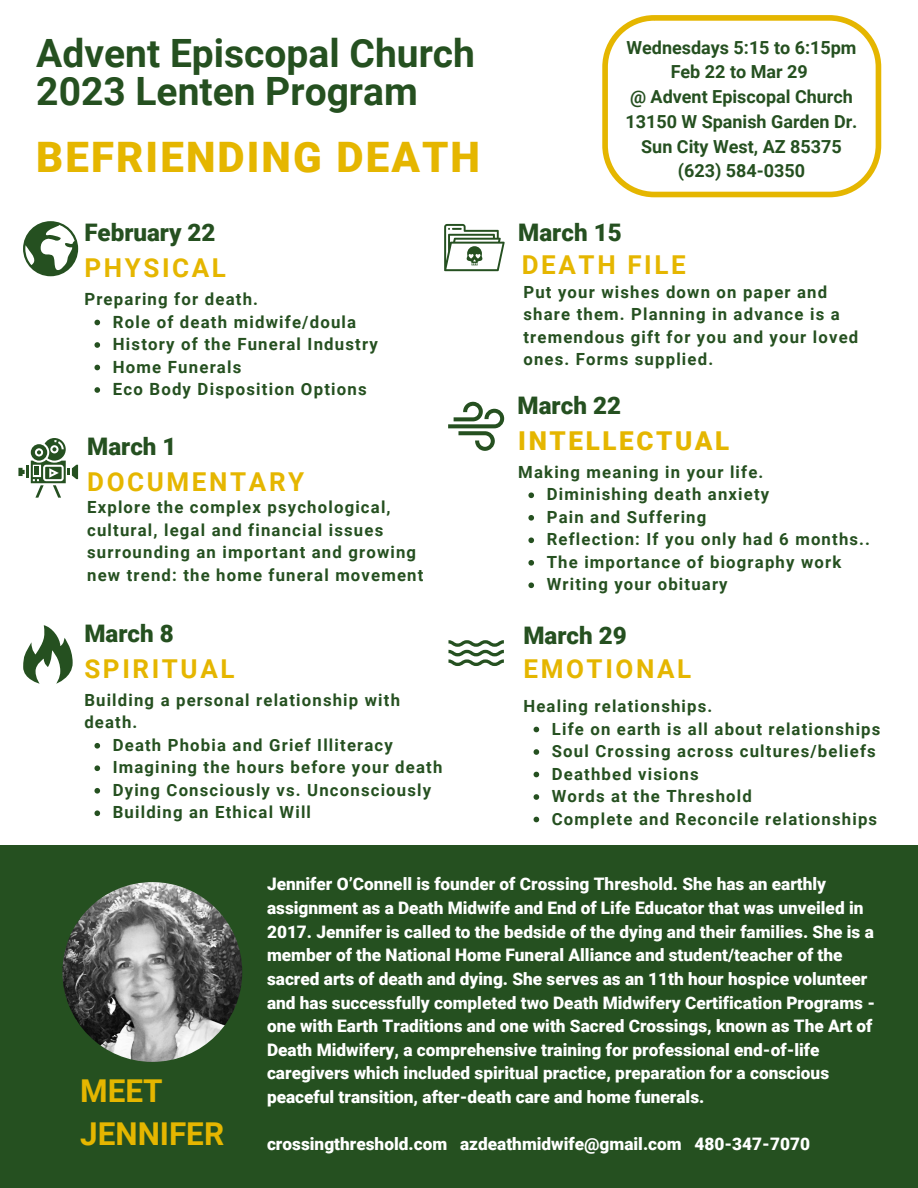
<style>
.page{position:relative;width:918px;height:1188px;background:#fff}
.page>*{position:absolute;margin:0;border:0;box-sizing:border-box;transform-origin:0 0}
.t1{font:900 42px "Roboto";letter-spacing:.05em;color:#e5b600}
.t2{font:700 39px/38.2px "Roboto";color:#255020}
.t3{font:700 31.5px/43.8px "Roboto";color:#e5b600}
.t4{font:700 26.1px "Roboto";letter-spacing:.1em;color:#e5b600}
.t5{font:900 26.1px "Roboto";letter-spacing:.1em;color:#e5b600}
.t6{font:700 25.95px "Roboto";letter-spacing:.1em;color:#e5b600}
.t7{font:900 24.15px "Roboto";color:#255020}
.t8{font:700 18px/24.8px "Roboto";color:#255020;text-align:center}
.t9{font:900 17.25px/23.7px "Roboto";color:#fff}
.t10{font:700 16.8px/22.5px "Roboto";letter-spacing:.07em;color:#255020}
</style>
<div class="page">
<svg style="left:23px;top:625px;width:50px;height:59px"></svg>
<svg style="left:23px;top:221px;width:55px;height:55px"></svg>
<svg style="left:18px;top:438px;width:60px;height:60px"></svg>
<svg style="left:448px;top:401px;width:56px;height:50px"></svg>
<svg style="left:448px;top:640px;width:56px;height:26px"></svg>
<div style="left:0;top:845px;width:918px;height:343px;background:#255020"></div>
<img style="left:62px;top:882px;width:180px;height:180px;border-radius:50%">
<svg style="left:444px;top:224px;width:61px;height:47px"></svg>
<svg style="left:602px;top:15px;width:279px;height:182px"></svg>
<svg style="left:534px;top:727px;width:5px;height:5px"></svg>
<svg style="left:534px;top:749px;width:5px;height:6px"></svg>
<svg style="left:534px;top:772px;width:5px;height:5px"></svg>
<svg style="left:534px;top:794px;width:5px;height:6px"></svg>
<svg style="left:534px;top:817px;width:5px;height:5px"></svg>
<svg style="left:94px;top:743px;width:6px;height:6px"></svg>
<svg style="left:94px;top:765px;width:6px;height:6px"></svg>
<svg style="left:94px;top:788px;width:6px;height:6px"></svg>
<svg style="left:94px;top:810px;width:6px;height:6px"></svg>
<svg style="left:94px;top:320px;width:6px;height:5px"></svg>
<svg style="left:94px;top:342px;width:6px;height:6px"></svg>
<svg style="left:94px;top:365px;width:6px;height:5px"></svg>
<svg style="left:94px;top:387px;width:6px;height:6px"></svg>
<svg style="left:528px;top:492px;width:6px;height:6px"></svg>
<svg style="left:528px;top:515px;width:6px;height:6px"></svg>
<svg style="left:528px;top:537px;width:6px;height:6px"></svg>
<svg style="left:528px;top:560px;width:6px;height:6px"></svg>
<svg style="left:528px;top:582px;width:6px;height:6px"></svg>
<h2 class="t2" style="left:36px;top:34px;width:440px">Advent Episcopal Church<br>2023 Lenten Program</h2>
<h1 class="t1" style="left:36px;top:133px;width:445px">BEFRIENDING DEATH</h1>
<h3 class="t7" style="left:84px;top:219px;width:133px">February 22</h3>
<h3 class="t4" style="left:84px;top:253px;width:143px">PHYSICAL</h3>
<p class="t10" style="left:113px;top:311px;width:266px">Role of death midwife/doula<br>History of the Funeral Industry<br>Home Funerals<br>Eco Body Disposition Options</p>
<p class="t10" style="left:84px;top:288px;width:175px">Preparing for death.</p>
<h3 class="t7" style="left:87px;top:433px;width:91px">March 1</h3>
<h3 class="t6" style="left:87px;top:467px;width:219px">DOCUMENTARY</h3>
<p class="t10" style="left:87px;top:496px;width:338px">Explore the complex psychological, cultural, legal and financial issues surrounding an important and growing new trend: the home funeral movement</p>
<h3 class="t7" style="left:84px;top:619px;width:91px">March 8</h3>
<h3 class="t4" style="left:84px;top:654px;width:152px">SPIRITUAL</h3>
<p class="t10" style="left:84px;top:689px;width:317px">Building a personal relationship with death.</p>
<p class="t10" style="left:113px;top:734px;width:331px">Death Phobia and Grief Illiteracy Imagining the hours before your death Dying Consciously vs. Unconsciously Building an Ethical Will</p>
<p class="t8" style="left:625px;top:35px;width:234px">Wednesdays 5:15 to 6:15pm<br>Feb 22 to Mar 29<br>@ Advent Episcopal Church<br>13150 W Spanish Garden Dr.<br>Sun City West, AZ 85375 (623) 584-0350</p>
<h3 class="t7" style="left:518px;top:219px;width:105px">March 15</h3>
<h3 class="t4" style="left:522px;top:249px;width:166px">DEATH FILE</h3>
<p class="t10" style="left:523px;top:281px;width:336px">Put your wishes down on paper and share them. Planning in advance is a tremendous gift for you and your loved ones. Forms supplied.</p>
<h3 class="t7" style="left:518px;top:392px;width:105px">March 22</h3>
<h3 class="t5" style="left:518px;top:426px;width:213px">INTELLECTUAL</h3>
<p class="t10" style="left:547px;top:483px;width:325px">Diminishing death anxiety<br>Pain and Suffering<br>Reflection: If you only had 6 months..<br>The importance of biography work<br>Writing your obituary</p>
<p class="t10" style="left:518px;top:461px;width:247px">Making meaning in your life.</p>
<h3 class="t7" style="left:523px;top:622px;width:105px">March 29</h3>
<h3 class="t4" style="left:523px;top:654px;width:169px">EMOTIONAL</h3>
<p class="t10" style="left:523px;top:695px;width:191px">Healing relationships.</p>
<p class="t10" style="left:552px;top:718px;width:330px">Life on earth is all about relationships<br>Soul Crossing across cultures/beliefs<br>Deathbed visions<br>Words at the Threshold<br>Complete and Reconcile relationships</p>
<h3 class="t3" style="left:80px;top:1069px;width:145px">MEET<br>JENNIFER</h3>
<p class="t9" style="left:267px;top:873px;width:610px">Jennifer O’Connell is founder of Crossing Threshold. She has an earthly assignment as a Death Midwife and End of Life Educator that was unveiled in 2017. Jennifer is called to the bedside of the dying and their families. She is a member of the National Home Funeral Alliance and student/teacher of the sacred arts of death and dying. She serves as an 11th hour hospice volunteer and has successfully completed two Death Midwifery Certification Programs - one with Earth Traditions and one with Sacred Crossings, known as The Art of Death Midwifery, a comprehensive training for professional end-of-life caregivers which included spiritual practice, preparation for a conscious peaceful transition, after-death care and home funerals.</p>
<p class="t9" style="left:267px;top:1133px;width:544px">crossingthreshold.com azdeathmidwife@gmail.com 480-347-7070</p>
</div>
